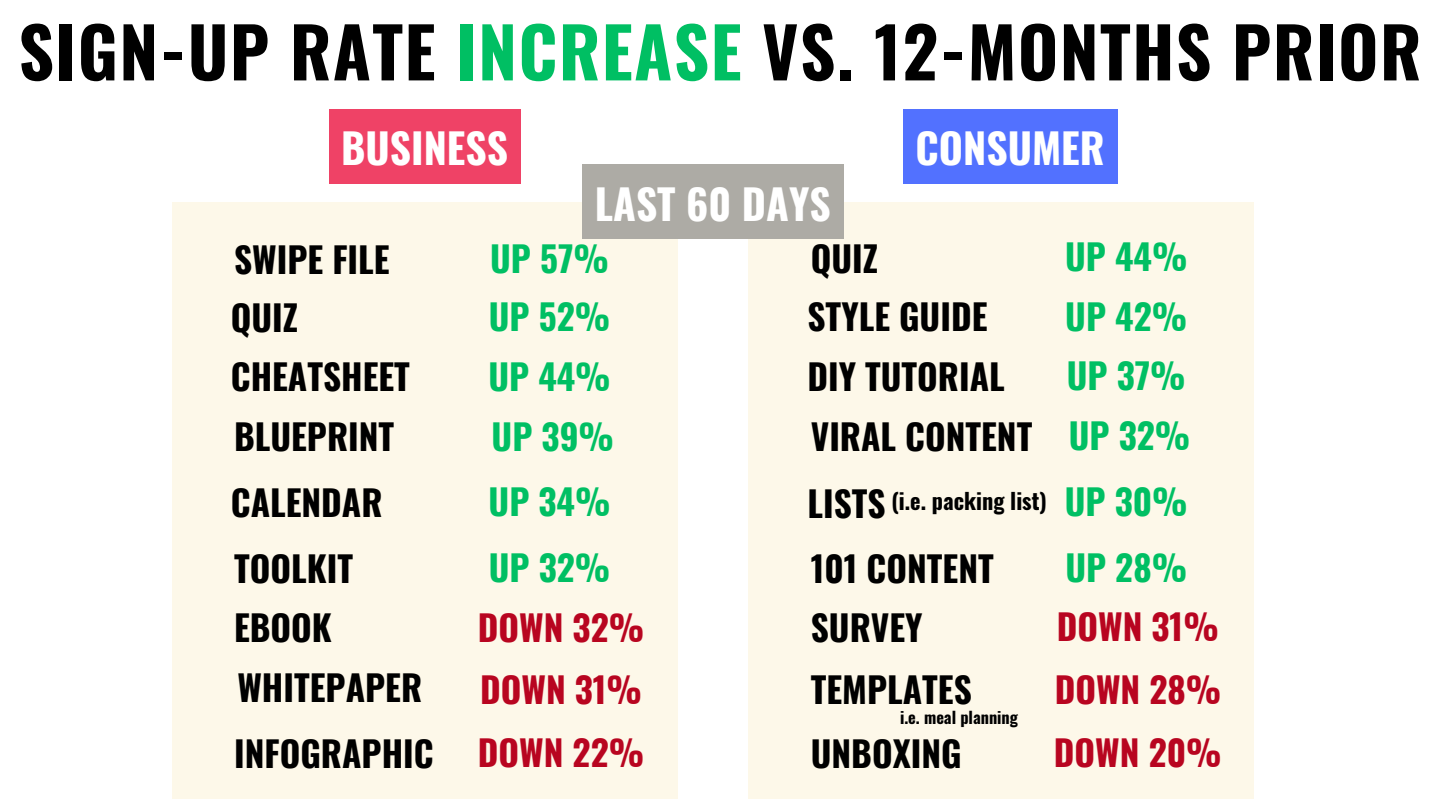
<style>
.page{position:relative;width:1440px;height:810px;background:#fff}
.page>*{position:absolute;margin:0;border:0;box-sizing:border-box;transform-origin:0 0}
.t1{font:700 69.3px "Oswald";letter-spacing:.02em;color:#000}
.t2{font:700 41.4px "Oswald";color:#fff}
.t3{font:700 35.3px "Oswald";color:#000}
.t4{font:700 35.3px "Oswald";color:#00bf63}
.t5{font:700 35.3px "Oswald";color:#b80520}
.t6{font:700 22.3px "Oswald";color:#000}
.t7{font:700 16.3px "Oswald";color:#000}
.s1{color:#00bf63}
</style>
<div class="page">
<div style="left:748px;top:202px;width:506px;height:597px;background:#fdf8e9"></div>
<div style="left:329px;top:109px;width:192px;height:74px;background:#ef4266"></div>
<div style="left:903px;top:109px;width:214px;height:74px;background:#5271ff"></div>
<div style="left:172px;top:202px;width:506px;height:597px;background:#fdf8e9"></div>
<div style="left:582px;top:165px;width:261px;height:74px;background:#adaba5"></div>
<h2 class="t1" style="left:18px;top:-2px;width:1405px">SIGN-UP RATE <span class="s1">INCREASE</span> VS. 12-MONTHS PRIOR</h2>
<h2 class="t2" style="left:341px;top:116px;width:168px">BUSINESS</h2>
<h3 class="t2" style="left:595px;top:171px;width:237px">LAST 60 DAYS</h3>
<h3 class="t2" style="left:916px;top:115px;width:190px">CONSUMER</h3>
<p class="t3" style="left:234px;top:231px;width:157px">SWIPE FILE</p>
<h3 class="t4" style="left:490px;top:231px;width:120px">UP 57%</h3>
<h3 class="t3" style="left:231px;top:289px;width:69px">QUIZ</h3>
<h3 class="t4" style="left:489px;top:289px;width:123px">UP 52%</h3>
<h3 class="t3" style="left:231px;top:349px;width:181px">CHEATSHEET</h3>
<h3 class="t4" style="left:488px;top:348px;width:124px">UP 44%</h3>
<h3 class="t3" style="left:234px;top:409px;width:162px">BLUEPRINT</h3>
<h3 class="t4" style="left:492px;top:408px;width:124px">UP 39%</h3>
<h3 class="t3" style="left:231px;top:474px;width:153px">CALENDAR</h3>
<h3 class="t4" style="left:489px;top:474px;width:123px">UP 34%</h3>
<h3 class="t3" style="left:234px;top:541px;width:120px">TOOLKIT</h3>
<h3 class="t4" style="left:489px;top:540px;width:123px">UP 32%</h3>
<h3 class="t3" style="left:234px;top:600px;width:99px">EBOOK</h3>
<h3 class="t5" style="left:478px;top:599px;width:168px">DOWN 32%</h3>
<h3 class="t3" style="left:237px;top:660px;width:186px">WHITEPAPER</h3>
<h3 class="t5" style="left:480px;top:662px;width:164px">DOWN 31%</h3>
<h3 class="t3" style="left:234px;top:726px;width:201px">INFOGRAPHIC</h3>
<h3 class="t5" style="left:478px;top:725px;width:168px">DOWN 22%</h3>
<h1 class="t3" style="left:811px;top:231px;width:69px">QUIZ</h1>
<h2 class="t4" style="left:1065px;top:229px;width:124px">UP 44%</h2>
<h3 class="t3" style="left:808px;top:289px;width:181px">STYLE GUIDE</h3>
<h3 class="t4" style="left:1065px;top:289px;width:123px">UP 42%</h3>
<h3 class="t3" style="left:808px;top:348px;width:199px">DIY TUTORIAL</h3>
<h3 class="t4" style="left:1067px;top:348px;width:120px">UP 37%</h3>
<h3 class="t3" style="left:811px;top:408px;width:223px">VIRAL CONTENT</h3>
<h3 class="t4" style="left:1069px;top:408px;width:123px">UP 32%</h3>
<h3 class="t6" style="left:891px;top:484px;width:157px">(i.e. packing list)</h3>
<h3 class="t4" style="left:1065px;top:474px;width:124px">UP 30%</h3>
<h3 class="t3" style="left:811px;top:540px;width:185px">101 CONTENT</h3>
<h3 class="t4" style="left:1065px;top:540px;width:123px">UP 28%</h3>
<h4 class="t3" style="left:811px;top:600px;width:113px">SURVEY</h4>
<h3 class="t5" style="left:1057px;top:599px;width:164px">DOWN 31%</h3>
<h3 class="t3" style="left:811px;top:662px;width:163px">TEMPLATES</h3>
<h3 class="t5" style="left:1055px;top:662px;width:168px">DOWN 28%</h3>
<h3 class="t3" style="left:811px;top:725px;width:152px">UNBOXING</h3>
<h3 class="t5" style="left:1054px;top:725px;width:169px">DOWN 20%</h3>
<h3 class="t3" style="left:808px;top:476px;width:80px">LISTS</h3>
<h3 class="t7" style="left:900px;top:704px;width:119px">i.e. meal planning</h3>
</div>
